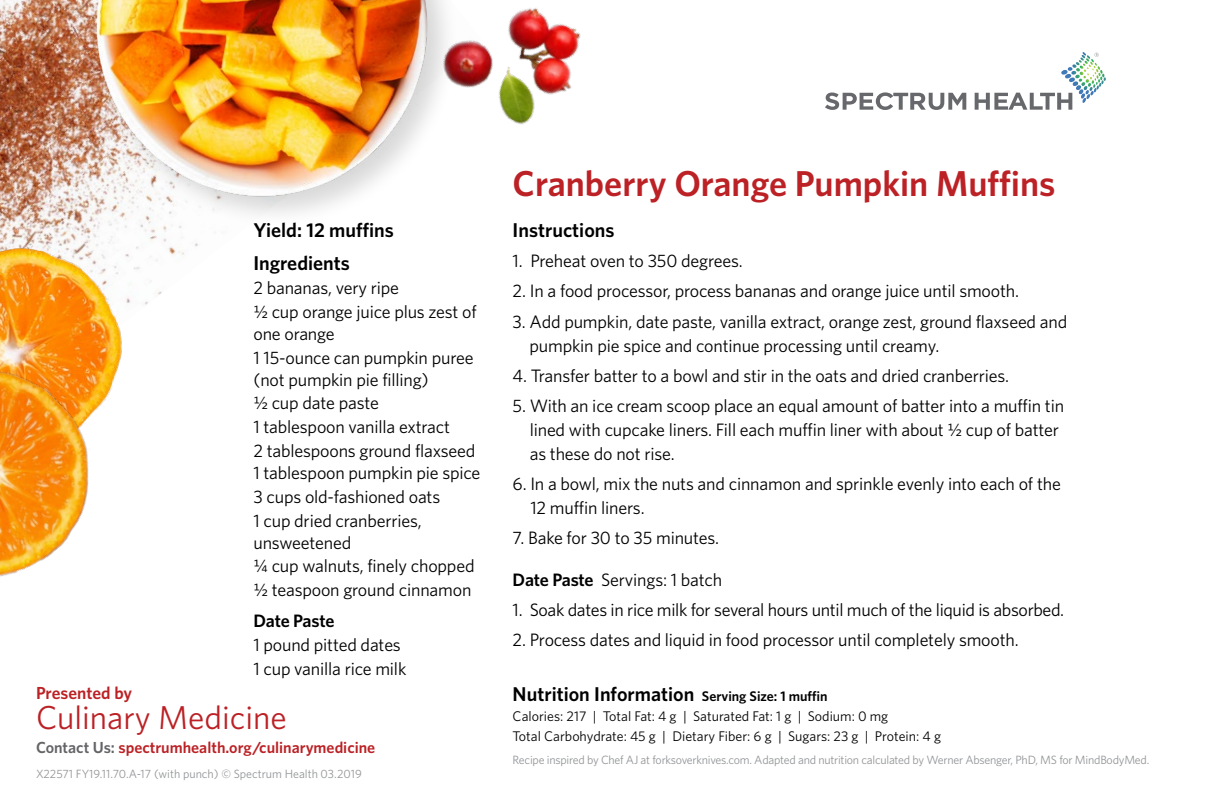
<style>
.page{position:relative;width:1224px;height:792px;background:#fff}
.page>*{position:absolute;margin:0;border:0;box-sizing:border-box;transform-origin:0 0}
.t1{font:600 36px "Whitney";color:#bb2125}
.t2{font:33.2px "Whitney";color:#bb2125}
.t3{font:600 20px/33px "Whitney";color:#000}
.t4{font:18px/23.8px "Whitney";letter-spacing:-.01em;color:#000}
.t5{font:600 18px "Whitney";letter-spacing:-.015em;color:#000}
.t6{font:600 17.4px "Whitney";color:#bb2125}
.t7{font:600 16px "Whitney";color:#bb2125}
.t8{font:14px/20px "Whitney";color:#000}
.t9{font:12px "Whitney";letter-spacing:-.02em;color:#939598}
.t10{font:12px "Whitney";color:#939598}
.s1{color:#636466}
.s2{font-weight:600}
.s3{font-size:14px}
</style>
<div class="page">
<img style="left:0;top:0;width:198px;height:305px">
<svg style="left:825px;top:92px;width:247px;height:18px"></svg>
<svg style="left:1061px;top:52px;width:40px;height:23px"></svg>
<div style="left:91px;top:0;width:369px;height:228px;background:#fff"></div>
<img style="left:75px;top:0;width:334px;height:209px">
<img style="left:409px;top:0;width:172px;height:144px">
<img style="left:0;top:204px;width:142px;height:117px">
<img style="left:0;top:321px;width:122px;height:256px">
<p class="t3" style="left:253px;top:213px;width:142px">Yield: 12 muffins<br>Ingredients</p>
<p class="t4" style="left:253px;top:275px;width:225px">2 bananas, very ripe<br>½ cup orange juice plus zest of</p>
<p class="t4" style="left:253px;top:321px;width:222px">one orange<br>1 15-ounce can pumpkin puree</p>
<p class="t4" style="left:253px;top:367px;width:224px">(not pumpkin pie filling)<br>½ cup date paste<br>1 tablespoon vanilla extract<br>2 tablespoons ground flaxseed</p>
<p class="t4" style="left:253px;top:460px;width:229px">1 tablespoon pumpkin pie spice<br>3 cups old-fashioned oats<br>1 cup dried cranberries,</p>
<p class="t4" style="left:253px;top:530px;width:223px">unsweetened<br>¼ cup walnuts, finely chopped ½ teaspoon ground cinnamon</p>
<p class="t5" style="left:253px;top:609px;width:83px">Date Paste</p>
<p class="t4" style="left:253px;top:632px;width:154px">1 pound pitted dates<br>1 cup vanilla rice milk</p>
<p class="t6" style="left:36px;top:682px;width:98px">Presented by</p>
<h2 class="t2" style="left:36px;top:696px;width:252px">Culinary Medicine</h2>
<p class="t7" style="left:36px;top:737px;width:341px"><span class="s1">Contact Us:</span> spectrumhealth.org/culinarymedicine</p>
<p class="t10" style="left:36px;top:765px;width:327px">X22571 FY19.11.70.A-17 (with punch) © Spectrum Health 03.2019</p>
<h1 class="t1" style="left:513px;top:159px;width:544px">Cranberry Orange Pumpkin Muffins</h1>
<p class="t3" style="left:513px;top:213px;width:103px">Instructions</p>
<p class="t4" style="left:513px;top:249px;width:232px">1. Preheat oven to 350 degrees.</p>
<p class="t4" style="left:513px;top:279px;width:508px">2. In a food processor, process bananas and orange juice until smooth.</p>
<p class="t4" style="left:530px;top:309px;width:539px;text-indent:-17px">3. Add pumpkin, date paste, vanilla extract, orange zest, ground flaxseed and pumpkin pie spice and continue processing until creamy.</p>
<p class="t4" style="left:513px;top:363px;width:498px">4. Transfer batter to a bowl and stir in the oats and dried cranberries.</p>
<p class="t4" style="left:530px;top:393px;width:536px;text-indent:-17px">5. With an ice cream scoop place an equal amount of batter into a muffin tin lined with cupcake liners. Fill each muffin liner with about ½ cup of batter as these do not rise.</p>
<p class="t4" style="left:530px;top:471px;width:532px;text-indent:-18px">6. In a bowl, mix the nuts and cinnamon and sprinkle evenly into each of the<br>12 muffin liners.</p>
<p class="t4" style="left:513px;top:525px;width:208px">7. Bake for 30 to 35 minutes.</p>
<p class="t4" style="left:513px;top:567px;width:211px"><span class="s2">Date Paste</span> Servings: 1 batch</p>
<p class="t4" style="left:513px;top:597px;width:553px">1. Soak dates in rice milk for several hours until much of the liquid is absorbed.</p>
<p class="t4" style="left:513px;top:628px;width:508px">2. Process dates and liquid in food processor until completely smooth.</p>
<p class="t3" style="left:513px;top:677px;width:317px">Nutrition Information <span class="s3">Serving Size: 1 muffin</span></p>
<p class="t8" style="left:513px;top:706px;width:430px">Calories: 217 | Total Fat: 4 g | Saturated Fat: 1 g | Sodium: 0 mg<br>Total Carbohydrate: 45 g | Dietary Fiber: 6 g | Sugars: 23 g | Protein: 4 g</p>
<p class="t9" style="left:513px;top:752px;width:638px">Recipe inspired by Chef AJ at forksoverknives.com. Adapted and nutrition calculated by Werner Absenger, PhD, MS for MindBodyMed.</p>
</div>
